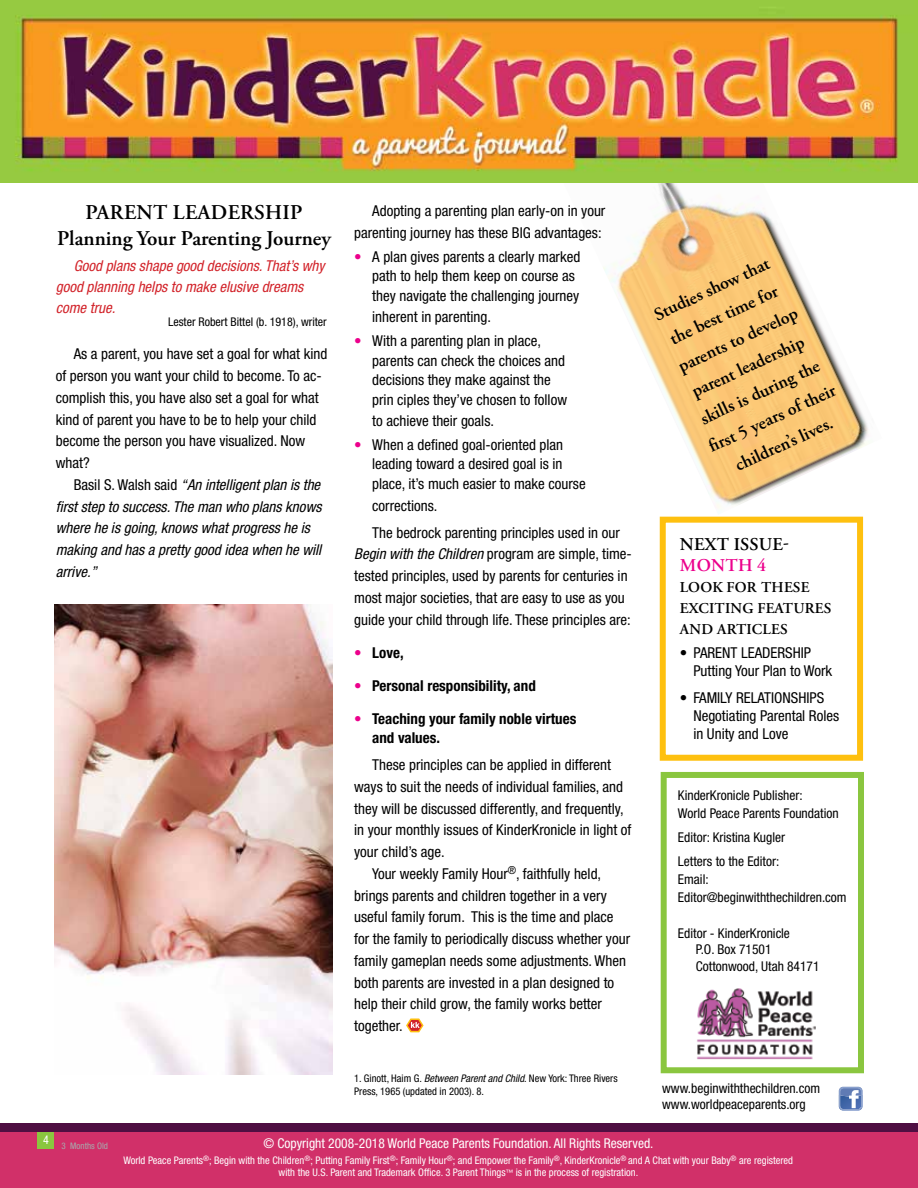
<style>
.page{position:relative;width:918px;height:1188px;background:#fff}
.page>*{position:absolute;margin:0;border:0;box-sizing:border-box;transform-origin:0 0}
.t1{font:600 21px/25.5px "Adobe Garamond Pro";color:#000;text-align:center}
.t2{font:600 18px/28.5px "Adobe Garamond Pro";letter-spacing:.015em;color:#000;text-align:center}
.t3{font:600 18px "Adobe Garamond Pro";letter-spacing:.015em;color:#ec008c}
.t4{font:condensed 15px/21.8px "Helvetica Neue";color:#000}
.t5{font:italic condensed 15px/21.8px "Helvetica Neue";color:#000}
.t6{font:italic condensed 15px/21px "Helvetica Neue";color:#d2232a}
.t7{font:700 condensed 15px/19.5px "Helvetica Neue";color:#000}
.t8{font:600 15px/21px "Adobe Garamond Pro";letter-spacing:.015em;color:#000}
.t9{font:condensed 13.5px/16.5px "Helvetica Neue";color:#000}
.t10{font:condensed 13.5px "Helvetica Neue";color:#fff}
.t11{font:condensed 12px "Helvetica Neue";color:#000}
.t12{font:condensed 12px "Helvetica Neue";color:#fff}
.t13{font:condensed 10.5px/12px "Helvetica Neue";color:#fff;text-align:center}
.t14{font:condensed 10.5px/13.5px "Helvetica Neue";color:#000}
.t15{font:condensed 9px "Helvetica Neue";color:#a7a9ac}
.s1{font-style:normal}
.s2{color:#ec008c}
.s3{font-style:italic}
.s4{font-size:7.5px}
</style>
<div class="page">
<img style="left:552px;top:182px;width:330px;height:326px">
<div style="left:0;top:1132px;width:918px;height:56px;background:#d13069"></div>
<div style="left:0;top:1123px;width:918px;height:9px;background:#4f0f42"></div>
<img style="left:0;top:0;width:918px;height:182px">
<svg style="left:406px;top:1018px;width:18px;height:15px"></svg>
<div style="left:660px;top:517px;width:203px;height:244px;border:6px solid #fec00f"></div>
<img style="left:54px;top:604px;width:278px;height:471px">
<div style="left:38px;top:1133px;width:16px;height:16px;background:#8ac63f"></div>
<img style="left:697px;top:988px;width:119px;height:72px">
<div style="left:661px;top:772px;width:203px;height:301px;border:6px solid #8ac63f"></div>
<svg style="left:839px;top:1087px;width:24px;height:24px"></svg>
<h1 class="t1" style="left:57px;top:200px;width:275px">PARENT LEADERSHIP<br>Planning Your Parenting Journey</h1>
<p class="t6" style="left:56px;top:255px;width:270px;text-indent:18px">Good plans shape good decisions. That’s why good planning helps to make elusive dreams come true.</p>
<p class="t11" style="left:168px;top:315px;width:160px">Lester Robert Bittel (b. 1918), writer</p>
<p class="t4" style="left:56px;top:343px;width:273px;text-indent:18px">As a parent, you have set a goal for what kind of person you want your child to become. To ac&shy;complish this, you have also set a goal for what kind of parent you have to be to help your child become the person you have visualized. Now what?</p>
<p class="t5" style="left:56px;top:474px;width:267px;text-indent:18px"><span class="s1">Basil S. Walsh said</span> “An intelligent plan is the first step to success. The man who plans knows where he is going, knows what progress he is making and has a pretty good idea when he will arrive.”</p>
<p class="t4" style="left:354px;top:200px;width:253px;text-align:right">Adopting a parenting plan early-on in your parenting journey has these BIG advantages:</p>
<p class="t4" style="left:372px;top:247px;width:210px;line-height:19.5px;text-indent:-18px"><span class="s2">•</span> A plan gives parents a clearly marked path to help them keep on course as they navigate the challenging journey</p>
<p class="t4" style="left:372px;top:306px;width:120px">inherent in parenting.</p>
<p class="t4" style="left:372px;top:331px;width:196px;line-height:19.5px;text-indent:-18px"><span class="s2">•</span> With a parenting plan in place, parents can check the choices and decisions they make against the prin ciples they’ve chosen to follow</p>
<p class="t4" style="left:372px;top:410px;width:123px">to achieve their goals.</p>
<p class="t4" style="left:372px;top:435px;width:215px;line-height:19.5px;text-indent:-18px"><span class="s2">•</span> When a defined goal-oriented plan leading toward a desired goal is in place, it’s much easier to make course</p>
<p class="t4" style="left:372px;top:492px;width:249px;line-height:27px">corrections.<br>The bedrock parenting principles used in our</p>
<p class="t4" style="left:354px;top:543px;width:279px"><span class="s3">Begin with the Children</span> program are simple, time&shy;tested principles, used by parents for centuries in most major societies, that are easy to use as you guide your child through life. These principles are:</p>
<p class="t7" style="left:354px;top:642px;width:51px"><span class="s2">•</span> Love,</p>
<p class="t7" style="left:354px;top:675px;width:183px"><span class="s2">•</span> Personal responsibility, and</p>
<p class="t7" style="left:372px;top:708px;width:206px;text-indent:-18px"><span class="s2">•</span> Teaching your family noble virtues and values.</p>
<p class="t4" style="left:372px;top:754px;width:240px">These principles can be applied in different</p>
<p class="t4" style="left:354px;top:776px;width:270px">ways to suit the needs of individual families, and</p>
<p class="t4" style="left:354px;top:797px;width:271px">they will be discussed differently, and frequently,</p>
<p class="t4" style="left:354px;top:819px;width:279px">in your monthly issues of KinderKronicle in light of</p>
<p class="t4" style="left:354px;top:841px;width:92px">your child’s age.</p>
<p class="t4" style="left:372px;top:863px;width:230px">Your weekly Family Hour<sup>®</sup>, faithfully held,</p>
<p class="t4" style="left:354px;top:884px;width:254px">brings parents and children together in a very</p>
<p class="t4" style="left:354px;top:906px;width:261px">useful family forum. This is the time and place</p>
<p class="t4" style="left:354px;top:928px;width:277px">for the family to periodically discuss whether your</p>
<p class="t4" style="left:354px;top:950px;width:273px">family gameplan needs some adjustments. When</p>
<p class="t4" style="left:354px;top:971px;width:262px">both parents are invested in a plan designed to</p>
<p class="t4" style="left:354px;top:993px;width:249px">help their child grow, the family works better</p>
<p class="t4" style="left:354px;top:1015px;width:50px">together.</p>
<p class="t14" style="left:354px;top:1071px;width:265px">1. Ginott, Haim G. <span class="s3">Between Parent and Child</span>. New York: Three Rivers<br>Press, 1965 (updated in 2003). 8.</p>
<p class="t2" style="left:643px;top:305px;width:140px;rotate:-25deg">Studies show that the best time for parents to develop parent leadership skills is during the fi rst 5 years of their children’s lives.</p>
<p class="t2" style="left:680px;top:530px;width:111px">NEXT ISSUE-</p>
<p class="t3" style="left:680px;top:555px;width:88px">MONTH 4</p>
<p class="t8" style="left:680px;top:577px;width:153px">LOOK FOR THESE<br>EXCITING FEATURES<br>AND ARTICLES</p>
<p class="t4" style="left:693px;top:644px;width:140px;line-height:18px;text-indent:-14px">• PARENT LEADERSHIP<br>Putting Your Plan to Work</p>
<p class="t4" style="left:693px;top:689px;width:147px;line-height:18px;text-indent:-14px">• FAMILY RELATIONSHIPS<br>Negotiating Parental Roles in Unity and Love</p>
<p class="t9" style="left:678px;top:786px;width:162px;line-height:18px">KinderKronicle Publisher:<br>World Peace Parents Foundation</p>
<p class="t9" style="left:678px;top:825px;width:109px;line-height:24px">Editor: Kristina Kugler<br>Letters to the Editor:</p>
<p class="t9" style="left:678px;top:870px;width:170px;line-height:18px">Email:<br>Editor@beginwiththechildren.com</p>
<p class="t9" style="left:696px;top:925px;width:125px;text-indent:-18px">Editor - KinderKronicle<br>P.O. Box 71501<br>Cottonwood, Utah 84171</p>
<p class="t9" style="left:662px;top:1080px;width:160px">www.beginwiththechildren.com www.worldpeaceparents.org</p>
<p class="t12" style="left:43px;top:1133px;width:7px">4</p>
<p class="t15" style="left:62px;top:1141px;width:48px">3 Months Old</p>
<p class="t10" style="left:263px;top:1135px;width:392px">© Copyright 2008-2018 World Peace Parents Foundation. All Rights Reserved.</p>
<p class="t13" style="left:123px;top:1154px;width:671px">World Peace Parents<sup>®</sup>; Begin with the Children<sup>®</sup>; Putting Family First<sup>®</sup>; Family Hour<sup>®</sup>; and Empower the Family<sup>®</sup>, KinderKronicle<sup>®</sup> and A Chat with your Baby<sup>®</sup> are registered with the U.S. Parent and Trademark Office. 3 Parent Things<span class="s4">™</span> is in the process of registration.</p>
</div>
